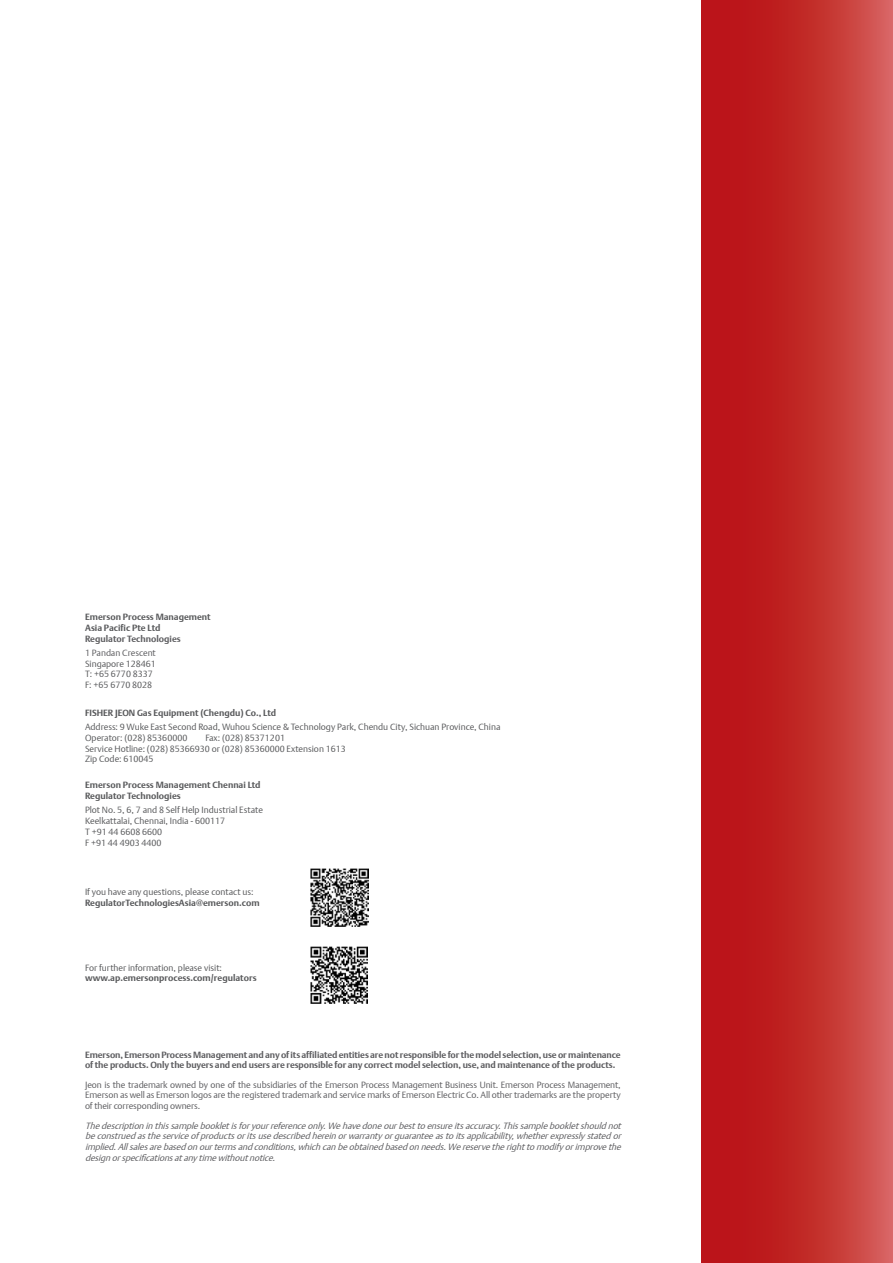
<style>
.page{position:relative;width:893px;height:1263px;background:#fff}
.page>*{position:absolute;margin:0;border:0;box-sizing:border-box;transform-origin:0 0}
.t1{font:9px/10.8px "DTL Argo T Light";color:#58595b}
.t2{font:italic 9px/10.8px "DTL Argo T Light";color:#5d5d60;text-align:justify}
.t3{font:9px/10.8px "DTL Argo T Light";letter-spacing:-.01em;color:#5d5d60;text-align:justify}
.t4{font:700 9px/10.8px "DTL Argo T";letter-spacing:-.01em;color:#5d5d60}
.t5{font:700 9px/10.8px "DTL Argo T";color:#58595b}
</style>
<div class="page">
<svg style="left:701px;top:0;width:192px;height:1263px;background:#c22c2b"></svg>
<img style="left:310px;top:869px;width:58px;height:58px">
<img style="left:310px;top:947px;width:57px;height:56px">
<p class="t5" style="left:85px;top:611px;width:127px">Emerson Process Management<br>Asia Pacific Pte Ltd</p>
<p class="t4" style="left:85px;top:633px;width:97px">Regulator Technologies</p>
<p class="t3" style="left:85px;top:647px;width:72px">1 Pandan Crescent</p>
<p class="t1" style="left:85px;top:658px;width:72px">Singapore 128461<br>T: +65 6770 8337<br>F: +65 6770 8028</p>
<p class="t5" style="left:85px;top:707px;width:193px">FISHER JEON Gas Equipment (Chengdu) Co., Ltd</p>
<p class="t1" style="left:85px;top:721px;width:417px">Address: 9 Wuke East Second Road, Wuhou Science &amp; Technology Park, Chendu City, Sichuan Province, China<br>Operator: (028) 85360000</p>
<p class="t1" style="left:85px;top:732px;width:262px;text-indent:120px">Fax: (028) 85371201<br>Service Hotline: (028) 85366930 or (028) 85360000 Extension 1613<br>Zip Code: 610045</p>
<p class="t5" style="left:85px;top:780px;width:177px">Emerson Process Management Chennai Ltd<br>Regulator Technologies</p>
<p class="t1" style="left:85px;top:805px;width:180px">Plot No. 5, 6, 7 and 8 Self Help Industrial Estate<br>Keelkattalai, Chennai, India - 600117<br>T +91 44 6608 6600<br>F +91 44 4903 4400</p>
<p class="t1" style="left:85px;top:886px;width:170px">If you have any questions, please contact us:</p>
<p class="t5" style="left:85px;top:897px;width:176px">RegulatorTechnologiesAsia@emerson.com</p>
<p class="t1" style="left:85px;top:962px;width:139px">For further information, please visit:</p>
<p class="t5" style="left:85px;top:973px;width:173px">www.ap.emersonprocess.com/regulators</p>
<p class="t4" style="left:85px;top:1049px;width:537px">Emerson, Emerson Process Management and any of its affiliated entities are not responsible for the model selection, use or maintenance of the products. Only the buyers and end users are responsible for any correct model selection, use, and maintenance of the products.</p>
<p class="t3" style="left:85px;top:1079px;width:537px">Jeon is the trademark owned by one of the subsidiaries of the Emerson Process Management Business Unit. Emerson Process Management, Emerson as well as Emerson logos are the registered trademark and service marks of Emerson Electric Co. All other trademarks are the property of their corresponding owners.</p>
<p class="t2" style="left:85px;top:1120px;width:540px">Thedescriptioninthissamplebookletisforyourreferenceonly.Wehavedoneourbesttoensureitsaccuracy.Thissamplebookletshouldnot beconstruedastheserviceofproductsoritsusedescribedhereinorwarranty orguaranteeastoitsapplicability,whetherexpressly statedor implied.Allsalesarebasedonourtermsandconditions,whichcanbeobtainedbasedonneeds.Wereservetherighttomodify orimprovethe designorspecificationsatany timewithoutnotice.</p>
</div>
